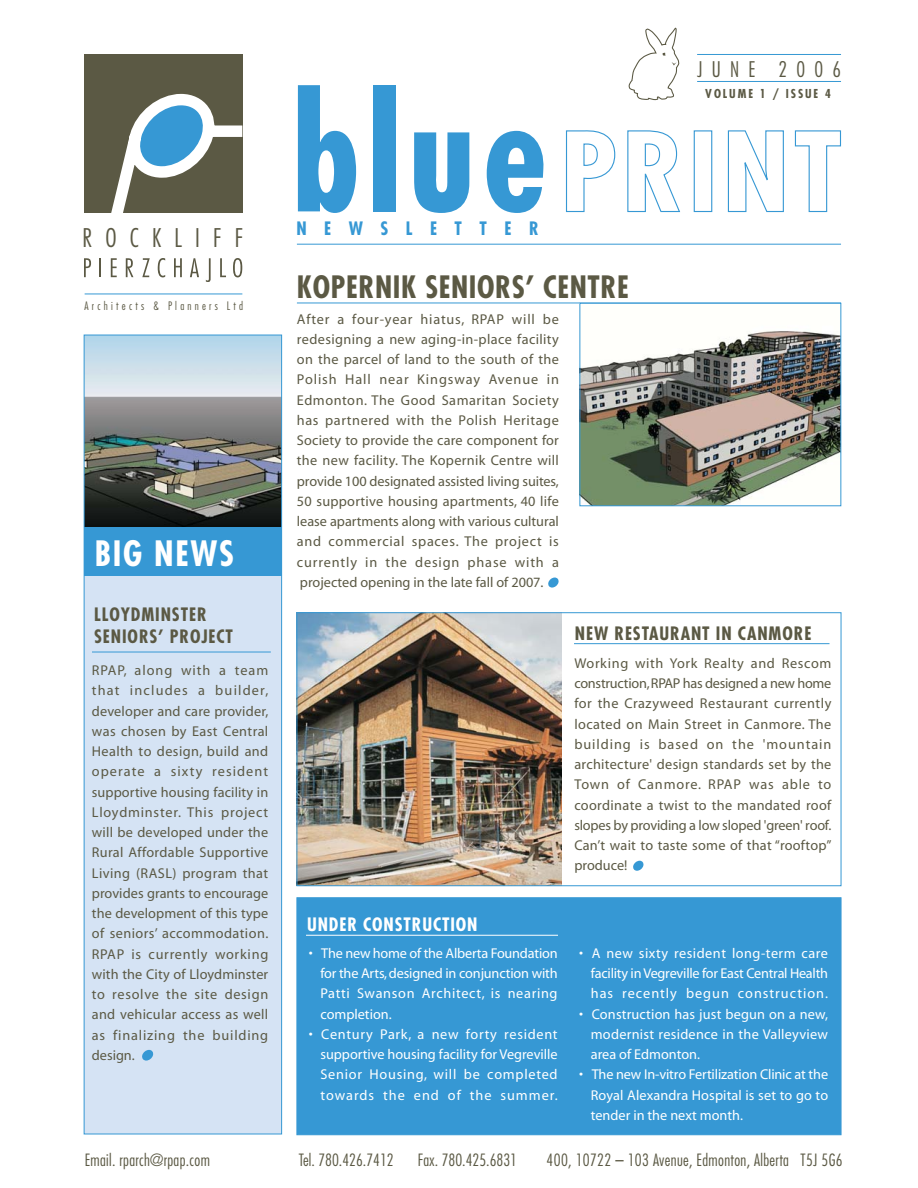
<style>
.page{position:relative;width:918px;height:1188px;background:#fff}
.page>*{position:absolute;margin:0;border:0;box-sizing:border-box;transform-origin:0 0}
.t1{font:700 condensed 156.45px "Futura";color:#3698d4}
.t2{font:700 condensed 34.05px "Futura";letter-spacing:.05em;color:#fff}
.t3{font:700 condensed 30px "Futura";letter-spacing:.02em;color:#5b5944}
.t4{font:300 condensed 25.05px "Futura";letter-spacing:.525em;color:#5b5944}
.t5{font:300 condensed 21px "Futura";letter-spacing:.44em;color:#5b5944}
.t6{font:700 condensed 18px/22.5px "Futura";letter-spacing:.05em;color:#5b5944}
.t7{font:700 condensed 18px "Futura";letter-spacing:.05em;color:#fff}
.t8{font:700 condensed 18px "Futura";letter-spacing:.97em;color:#3698d4}
.t9{font:300 condensed 16.5px "Futura";letter-spacing:.02em;color:#5b5944}
.t10{font:300 condensed 16.5px "Futura";color:#5b5944}
.t11{font:14.25px/20.2px "Myriad";letter-spacing:.015em;color:#5b5944;text-align:justify}
.t12{font:14.25px/20.2px "Myriad";letter-spacing:.02em;color:#fff;text-align:justify}
.t13{font:700 condensed 12px "Futura";letter-spacing:.16em;color:#5b5944}
.t14{font:300 condensed 11.4px "Futura";letter-spacing:.285em;color:#5b5944}
</style>
<div class="page">
<img style="left:299px;top:614px;width:263px;height:270px">
<hr style="left:297px;top:303px;width:544px;height:1px;background:#3698d4">
<img style="left:582px;top:331px;width:257px;height:173px">
<div style="left:580px;top:303px;width:261px;height:203px;border:1px solid #3698d4"></div>
<div style="left:297px;top:897px;width:544px;height:238px;background:#3698d4;border:1px solid #3698d4"></div>
<hr style="left:85px;top:294px;width:157px;height:1px;background:#3698d4">
<svg style="left:84px;top:258px;width:7px;height:19px"></svg>
<svg style="left:99px;top:258px;width:2px;height:19px"></svg>
<svg style="left:111px;top:258px;width:6px;height:19px"></svg>
<svg style="left:126px;top:258px;width:7px;height:19px"></svg>
<svg style="left:142px;top:258px;width:8px;height:19px"></svg>
<svg style="left:158px;top:258px;width:7px;height:19px"></svg>
<svg style="left:174px;top:258px;width:8px;height:19px"></svg>
<svg style="left:190px;top:258px;width:9px;height:19px"></svg>
<svg style="left:206px;top:258px;width:5px;height:24px"></svg>
<svg style="left:220px;top:258px;width:6px;height:19px"></svg>
<svg style="left:233px;top:258px;width:9px;height:19px"></svg>
<svg style="left:84px;top:54px;width:159px;height:159px;background:#6e776f"></svg>
<svg style="left:628px;top:28px;width:52px;height:73px"></svg>
<hr style="left:297px;top:244px;width:544px;height:1px;background:#3698d4">
<hr style="left:697px;top:81px;width:144px;height:1px;background:#3698d4">
<hr style="left:697px;top:54px;width:144px;height:1px;background:#3698d4">
<div style="left:84px;top:335px;width:198px;height:799px;background:#d5e3f4"></div>
<div style="left:84px;top:526px;width:198px;height:50px;background:#3698d4"></div>
<img style="left:86px;top:337px;width:194px;height:190px">
<div style="left:84px;top:335px;width:198px;height:799px;border:1px solid #3698d4"></div>
<div style="left:297px;top:612px;width:544px;height:274px;border:1px solid #3698d4"></div>
<hr style="left:92px;top:652px;width:179px;height:1px;background:#3698d4">
<hr style="left:306px;top:935px;width:252px;height:1px;background:#fff">
<svg style="left:565px;top:130px;width:51px;height:83px"></svg>
<svg style="left:627px;top:130px;width:53px;height:83px"></svg>
<div style="left:694px;top:130px;width:18px;height:82px;background:#fff;border:1px solid #3698d4"></div>
<svg style="left:727px;top:130px;width:57px;height:83px"></svg>
<svg style="left:794px;top:130px;width:48px;height:83px"></svg>
<hr style="left:574px;top:643px;width:256px;height:1px;background:#3698d4">
<svg style="left:142px;top:1050px;width:12px;height:11px"></svg>
<svg style="left:548px;top:578px;width:11px;height:10px"></svg>
<svg style="left:633px;top:861px;width:11px;height:10px"></svg>
<h3 class="t4" style="left:83px;top:227px;width:162px">ROCKLIFF</h3>
<p class="t14" style="left:85px;top:301px;width:160px">Architects &amp; Planners Ltd</p>
<h2 class="t2" style="left:95px;top:538px;width:141px">BIG NEWS</h2>
<p class="t6" style="left:94px;top:604px;width:140px">LLOYDMINSTER<br>SENIORS’ PROJECT</p>
<p class="t11" style="left:92px;top:661px;width:178px">RPAP, along with a team that includes a builder, developer and care provider, was chosen by East Central Health to design, build and operate a sixty resident supportive housing facility in Lloydminster. This project will be developed under the Rural Affordable Supportive Living (RASL) program that provides grants to encourage the development of this type of seniors’ accommodation.<br>RPAP is currently working with the City of Lloydminster to resolve the site design and vehicular access as well as finalizing the building design.</p>
<h3 class="t5" style="left:697px;top:60px;width:145px">JUNE 2006</h3>
<h1 class="t1" style="left:292px;top:85px;width:256px">blue</h1>
<p class="t13" style="left:705px;top:88px;width:127px">VOLUME 1 / ISSUE 4</p>
<p class="t8" style="left:296px;top:221px;width:244px">NEWSLETTER</p>
<h3 class="t3" style="left:297px;top:273px;width:333px">KOPERNIK SENIORS’ CENTRE</h3>
<p class="t11" style="left:297px;top:310px;width:264px">After a four-year hiatus, RPAP will be redesigning a new aging-in-place facility on the parcel of land to the south of the Polish Hall near Kingsway Avenue in Edmonton. The Good Samaritan Society has partnered with the Polish Heritage Society to provide the care component for the new facility. The Kopernik Centre will provide 100 designated assisted living suites, 50 supportive housing apartments, 40 life lease apartments along with various cultural and commercial spaces. The project is currently in the design phase with a projected opening in the late fall of 2007.</p>
<p class="t6" style="left:575px;top:624px;width:238px">NEW RESTAURANT IN CANMORE</p>
<p class="t11" style="left:574px;top:654px;width:259px">Working with York Realty and Rescom construction, RPAP has designed a new home for the Crazyweed Restaurant currently located on Main Street in Canmore. The building is based on the 'mountain architecture' design standards set by the Town of Canmore. RPAP was able to coordinate a twist to the mandated roof slopes by providing a low sloped 'green' roof.<br>Can’t wait to taste some of that “rooftop” produce!</p>
<p class="t7" style="left:307px;top:916px;width:172px">UNDER CONSTRUCTION</p>
<p class="t12" style="left:320px;top:944px;width:239px;text-indent:-12px">• The new home of the Alberta Foundation for the Arts, designed in conjunction with Patti Swanson Architect, is nearing completion.</p>
<p class="t12" style="left:320px;top:1025px;width:239px;text-indent:-12px">• Century Park, a new forty resident supportive housing facility for Vegreville Senior Housing, will be completed towards the end of the summer.</p>
<p class="t12" style="left:591px;top:944px;width:239px;text-indent:-12px">• A new sixty resident long-term care facility in Vegreville for East Central Health has recently begun construction.</p>
<p class="t12" style="left:591px;top:1005px;width:239px;text-indent:-12px">• Construction has just begun on a new, modernist residence in the Valleyview area of Edmonton.</p>
<p class="t12" style="left:591px;top:1066px;width:239px;text-indent:-12px">• The new In-vitro Fertilization Clinic at the Royal Alexandra Hospital is set to go to tender in the next month.</p>
<p class="t9" style="left:85px;top:1153px;width:127px">Email. rparch@rpap.com</p>
<p class="t10" style="left:299px;top:1153px;width:96px">Tel. 780.426.7412</p>
<p class="t10" style="left:418px;top:1153px;width:101px">Fax. 780.425.6831</p>
<p class="t9" style="left:547px;top:1153px;width:298px">400, 10722 – 103 Avenue, Edmonton, Alberta T5J 5G6</p>
</div>
